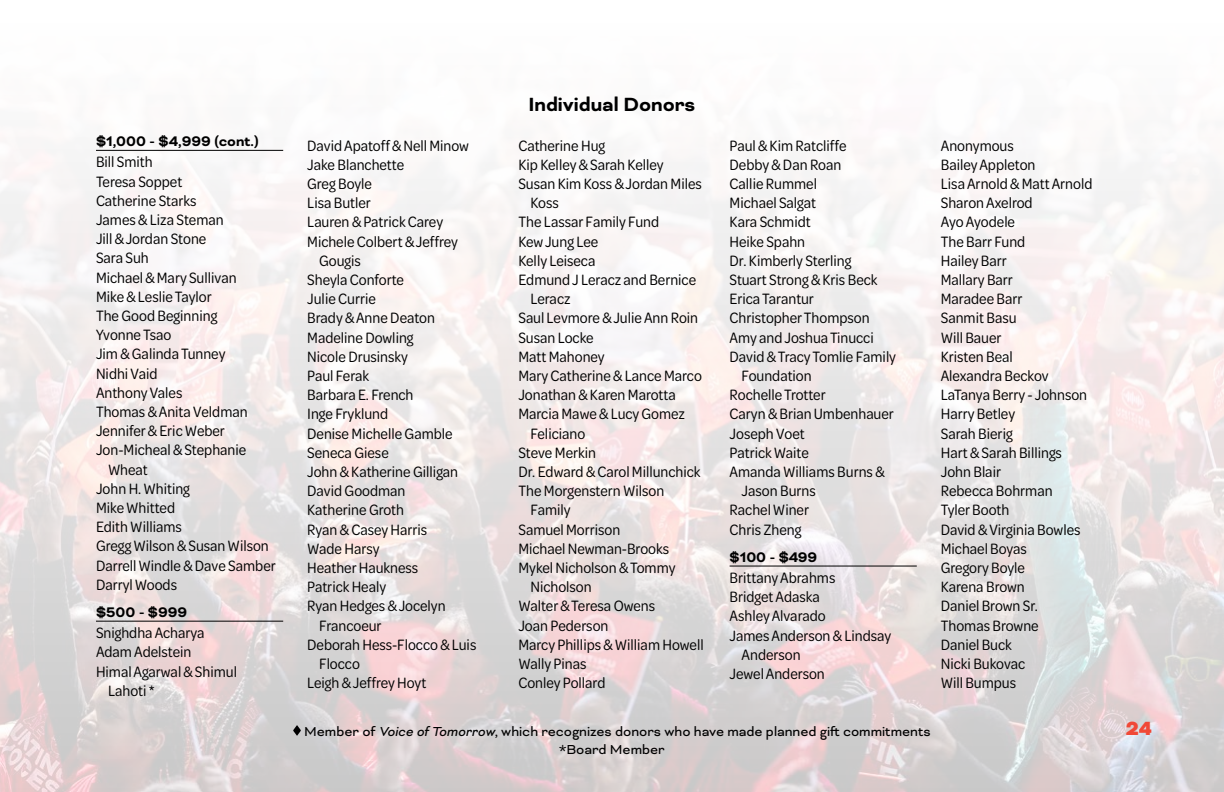
<style>
.page{position:relative;width:1224px;height:792px;background:#fff}
.page>*{position:absolute;margin:0;border:0;box-sizing:border-box;transform-origin:0 0}
.t1{font:700 22px "Bicyclette";color:#000}
.t2{font:900 22px "Bicyclette";color:#f04937}
.t3{font:16px/19.2px "Omnes Cond";color:#000}
.t4{font:700 16px "Bicyclette";color:#000}
.t5{font:15px/18px "Bicyclette";color:#000}
.s1{font-style:italic}
</style>
<div class="page">
<img style="left:0;top:149px;width:1224px;height:643px">
<hr style="left:96px;top:150px;width:187px;height:1px;background:#000">
<hr style="left:96px;top:621px;width:187px;height:1px;background:#000">
<hr style="left:730px;top:566px;width:187px;height:1px;background:#000">
<svg style="left:293px;top:725px;width:8px;height:11px"></svg>
<p class="t4" style="left:96px;top:132px;width:164px">$1,000 - $4,999 (cont.)</p>
<p class="t3" style="left:96px;top:152px;width:58px">Bill Smith</p>
<p class="t3" style="left:96px;top:171px;width:88px">Teresa Soppet</p>
<p class="t3" style="left:96px;top:190px;width:102px">Catherine Starks</p>
<p class="t3" style="left:96px;top:209px;width:129px">James &amp; Liza Steman</p>
<p class="t3" style="left:96px;top:228px;width:112px">Jill &amp; Jordan Stone</p>
<p class="t3" style="left:96px;top:248px;width:54px">Sara Suh</p>
<p class="t3" style="left:96px;top:267px;width:142px">Michael &amp; Mary Sullivan</p>
<p class="t3" style="left:96px;top:286px;width:117px">Mike &amp; Leslie Taylor</p>
<p class="t3" style="left:96px;top:305px;width:123px">The Good Beginning</p>
<p class="t3" style="left:96px;top:324px;width:77px">Yvonne Tsao</p>
<p class="t3" style="left:96px;top:344px;width:131px">Jim &amp; Galinda Tunney</p>
<p class="t3" style="left:96px;top:363px;width:63px">Nidhi Vaid</p>
<p class="t3" style="left:96px;top:382px;width:88px">Anthony Vales</p>
<p class="t3" style="left:96px;top:401px;width:153px">Thomas &amp; Anita Veldman</p>
<p class="t3" style="left:96px;top:420px;width:130px">Jennifer &amp; Eric Weber</p>
<p class="t3" style="left:96px;top:440px;width:152px">Jon-Micheal &amp; Stephanie</p>
<p class="t3" style="left:108px;top:459px;width:41px">Wheat</p>
<p class="t3" style="left:96px;top:478px;width:95px">John H. Whiting</p>
<p class="t3" style="left:96px;top:497px;width:81px">Mike Whitted</p>
<p class="t3" style="left:96px;top:516px;width:87px">Edith Williams</p>
<p class="t3" style="left:96px;top:536px;width:174px">Gregg Wilson &amp; Susan Wilson</p>
<p class="t3" style="left:96px;top:555px;width:181px">Darrell Windle &amp; Dave Samber</p>
<p class="t3" style="left:96px;top:574px;width:83px">Darryl Woods</p>
<p class="t4" style="left:96px;top:603px;width:93px">$500 - $999</p>
<p class="t3" style="left:96px;top:622px;width:110px">Snighdha Acharya</p>
<p class="t3" style="left:96px;top:642px;width:97px">Adam Adelstein</p>
<p class="t3" style="left:96px;top:661px;width:143px">Himal Agarwal &amp; Shimul</p>
<p class="t3" style="left:108px;top:680px;width:48px">Lahoti *</p>
<p class="t3" style="left:307px;top:135px;width:163px">David Apatoff &amp; Nell Minow</p>
<p class="t3" style="left:307px;top:154px;width:98px">Jake Blanchette</p>
<p class="t3" style="left:307px;top:173px;width:66px">Greg Boyle</p>
<p class="t3" style="left:307px;top:193px;width:65px">Lisa Butler</p>
<p class="t3" style="left:307px;top:212px;width:137px">Lauren &amp; Patrick Carey</p>
<p class="t3" style="left:307px;top:231px;width:152px">Michele Colbert &amp; Jeffrey</p>
<p class="t3" style="left:319px;top:250px;width:43px">Gougis</p>
<p class="t3" style="left:307px;top:269px;width:98px">Sheyla Conforte</p>
<p class="t3" style="left:307px;top:289px;width:70px">Julie Currie</p>
<p class="t3" style="left:307px;top:308px;width:129px">Brady &amp; Anne Deaton</p>
<p class="t3" style="left:307px;top:327px;width:108px">Madeline Dowling</p>
<p class="t3" style="left:307px;top:346px;width:102px">Nicole Drusinsky</p>
<p class="t3" style="left:307px;top:365px;width:64px">Paul Ferak</p>
<p class="t3" style="left:307px;top:385px;width:108px">Barbara E. French</p>
<p class="t3" style="left:307px;top:404px;width:82px">Inge Fryklund</p>
<p class="t3" style="left:307px;top:423px;width:147px">Denise Michelle Gamble</p>
<p class="t3" style="left:307px;top:442px;width:83px">Seneca Giese</p>
<p class="t3" style="left:307px;top:461px;width:152px">John &amp; Katherine Gilligan</p>
<p class="t3" style="left:307px;top:481px;width:100px">David Goodman</p>
<p class="t3" style="left:307px;top:500px;width:98px">Katherine Groth</p>
<p class="t3" style="left:307px;top:519px;width:122px">Ryan &amp; Casey Harris</p>
<p class="t3" style="left:307px;top:538px;width:74px">Wade Harsy</p>
<p class="t3" style="left:307px;top:557px;width:113px">Heather Haukness</p>
<p class="t3" style="left:307px;top:577px;width:80px">Patrick Healy</p>
<p class="t3" style="left:307px;top:596px;width:140px">Ryan Hedges &amp; Jocelyn</p>
<p class="t3" style="left:319px;top:615px;width:64px">Francoeur</p>
<p class="t3" style="left:307px;top:634px;width:171px">Deborah Hess-Flocco &amp; Luis</p>
<p class="t3" style="left:319px;top:653px;width:42px">Flocco</p>
<p class="t3" style="left:307px;top:673px;width:121px">Leigh &amp; Jeffrey Hoyt</p>
<h1 class="t1" style="left:528px;top:91px;width:169px">Individual Donors</h1>
<p class="t3" style="left:518px;top:135px;width:88px">Catherine Hug</p>
<p class="t3" style="left:518px;top:154px;width:147px">Kip Kelley &amp; Sarah Kelley</p>
<p class="t3" style="left:518px;top:173px;width:185px">Susan Kim Koss &amp; Jordan Miles</p>
<p class="t3" style="left:530px;top:193px;width:30px">Koss</p>
<p class="t3" style="left:518px;top:212px;width:142px">The Lassar Family Fund</p>
<p class="t3" style="left:518px;top:231px;width:81px">Kew Jung Lee</p>
<p class="t3" style="left:518px;top:250px;width:79px">Kelly Leiseca</p>
<p class="t3" style="left:518px;top:269px;width:179px">Edmund J Leracz and Bernice</p>
<p class="t3" style="left:530px;top:289px;width:42px">Leracz</p>
<p class="t3" style="left:518px;top:308px;width:181px">Saul Levmore &amp; Julie Ann Roin</p>
<p class="t3" style="left:518px;top:327px;width:77px">Susan Locke</p>
<p class="t3" style="left:518px;top:346px;width:88px">Matt Mahoney</p>
<p class="t3" style="left:518px;top:365px;width:185px">Mary Catherine &amp; Lance Marco</p>
<p class="t3" style="left:518px;top:385px;width:159px">Jonathan &amp; Karen Marotta</p>
<p class="t3" style="left:518px;top:404px;width:168px">Marcia Mawe &amp; Lucy Gomez</p>
<p class="t3" style="left:530px;top:423px;width:56px">Feliciano</p>
<p class="t3" style="left:518px;top:442px;width:79px">Steve Merkin</p>
<p class="t3" style="left:518px;top:461px;width:184px">Dr. Edward &amp; Carol Millunchick</p>
<p class="t3" style="left:518px;top:481px;width:147px">The Morgenstern Wilson</p>
<p class="t3" style="left:530px;top:500px;width:42px">Family</p>
<p class="t3" style="left:518px;top:519px;width:103px">Samuel Morrison</p>
<p class="t3" style="left:518px;top:538px;width:152px">Michael Newman-Brooks</p>
<p class="t3" style="left:518px;top:557px;width:159px">Mykel Nicholson &amp; Tommy</p>
<p class="t3" style="left:530px;top:577px;width:63px">Nicholson</p>
<p class="t3" style="left:518px;top:596px;width:138px">Walter &amp; Teresa Owens</p>
<p class="t3" style="left:518px;top:615px;width:92px">Joan Pederson</p>
<p class="t3" style="left:518px;top:634px;width:187px">Marcy Phillips &amp; William Howell</p>
<p class="t3" style="left:518px;top:653px;width:70px">Wally Pinas</p>
<p class="t3" style="left:518px;top:673px;width:89px">Conley Pollard</p>
<p class="t3" style="left:730px;top:135px;width:118px">Paul &amp; Kim Ratcliffe</p>
<p class="t3" style="left:730px;top:154px;width:113px">Debby &amp; Dan Roan</p>
<p class="t3" style="left:730px;top:173px;width:89px">Callie Rummel</p>
<p class="t3" style="left:730px;top:193px;width:88px">Michael Salgat</p>
<p class="t3" style="left:730px;top:212px;width:83px">Kara Schmidt</p>
<p class="t3" style="left:730px;top:231px;width:77px">Heike Spahn</p>
<p class="t3" style="left:730px;top:250px;width:123px">Dr. Kimberly Sterling</p>
<p class="t3" style="left:730px;top:269px;width:149px">Stuart Strong &amp; Kris Beck</p>
<p class="t3" style="left:730px;top:289px;width:86px">Erica Tarantur</p>
<p class="t3" style="left:730px;top:308px;width:142px">Christopher Thompson</p>
<p class="t3" style="left:730px;top:327px;width:146px">Amy and Joshua Tinucci</p>
<p class="t3" style="left:730px;top:346px;width:168px">David &amp; Tracy Tomlie Family</p>
<p class="t3" style="left:742px;top:365px;width:72px">Foundation</p>
<p class="t3" style="left:730px;top:385px;width:98px">Rochelle Trotter</p>
<p class="t3" style="left:730px;top:404px;width:166px">Caryn &amp; Brian Umbenhauer</p>
<p class="t3" style="left:730px;top:423px;width:77px">Joseph Voet</p>
<p class="t3" style="left:730px;top:442px;width:81px">Patrick Waite</p>
<p class="t3" style="left:730px;top:461px;width:157px">Amanda Williams Burns &amp;</p>
<p class="t3" style="left:742px;top:481px;width:76px">Jason Burns</p>
<p class="t3" style="left:730px;top:500px;width:81px">Rachel Winer</p>
<p class="t3" style="left:730px;top:519px;width:73px">Chris Zheng</p>
<p class="t4" style="left:730px;top:548px;width:89px">$100 - $499</p>
<p class="t3" style="left:730px;top:567px;width:107px">Brittany Abrahms</p>
<p class="t3" style="left:730px;top:587px;width:92px">Bridget Adaska</p>
<p class="t3" style="left:730px;top:606px;width:98px">Ashley Alvarado</p>
<p class="t3" style="left:730px;top:625px;width:163px">James Anderson &amp; Lindsay</p>
<p class="t3" style="left:742px;top:644px;width:60px">Anderson</p>
<p class="t3" style="left:730px;top:663px;width:97px">Jewel Anderson</p>
<p class="t3" style="left:941px;top:135px;width:153px">Anonymous<br>Bailey Appleton<br>Lisa Arnold &amp; Matt Arnold<br>Sharon Axelrod<br>Ayo Ayodele<br>The Barr Fund<br>Hailey Barr<br>Mallary Barr<br>Maradee Barr<br>Sanmit Basu<br>Will Bauer<br>Kristen Beal<br>Alexandra Beckov<br>LaTanya Berry - Johnson<br>Harry Betley<br>Sarah Bierig<br>Hart &amp; Sarah Billings<br>John Blair<br>Rebecca Bohrman<br>Tyler Booth<br>David &amp; Virginia Bowles<br>Michael Boyas<br>Gregory Boyle<br>Karena Brown<br>Daniel Brown Sr.<br>Thomas Browne<br>Daniel Buck<br>Nicki Bukovac<br>Will Bumpus</p>
<p class="t5" style="left:559px;top:722px;width:373px;text-indent:-255px">Member of <span class="s1">Voice of Tomorrow</span>, which recognizes donors who have made planned gift commitments *Board Member</p>
<h1 class="t2" style="left:1126px;top:715px;width:28px">24</h1>
</div>
